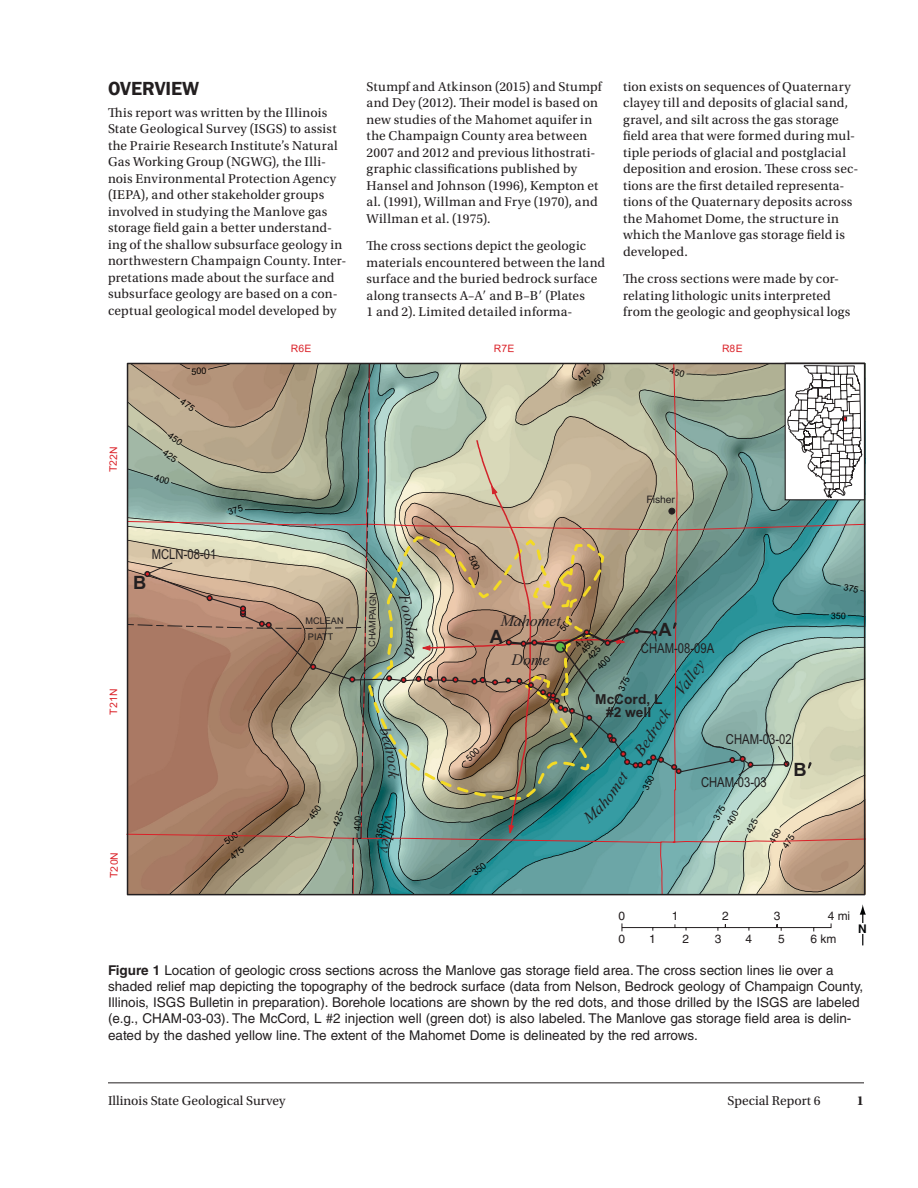
<style>
.page{position:relative;width:918px;height:1188px;background:#fff}
.page>*{position:absolute;margin:0;border:0;box-sizing:border-box;transform-origin:0 0}
.Head_A{font:600 19.5px "Franklin Gothic";color:#231f20}
.t1{font:700 18.3px "Arial";color:#231f20}
.t2{font:italic 16.05px "Times New Roman";color:#231f20}
.t3{font:13.8px "Arial Narrow";color:#231f20}
.t4{font:700 13.8px/13.4px "Arial";color:#231f20;text-align:center}
.body_text{font:13.5px/16.5px "Utopia Std";letter-spacing:.015em;color:#231f20}
.t5{font:13.5px/16.2px "Helvetica LT Std";color:#231f20}
.master_footer_right{font:13.5px "Utopia Std";color:#231f20}
.master_footer_right-2{font:700 13.5px "Utopia Std";color:#231f20}
.t6{font:11.85px/22.8px "Helvetica LT Std";color:#231e1f}
.t7{font:700 11.85px "Helvetica";color:#040607}
.t8{font:10.35px "Arial";color:#db2229}
.t9{font:10.35px "Arial";color:#231f20}
.t10{font:9.15px "Arial";color:#231f20}
.t11{font:9px/17px "Arial";color:#000}
.s1{font-weight:700}
</style>
<div class="page">
<hr style="left:108px;top:1082px;width:756px;height:1px;background:#231f20">
<svg style="left:126px;top:853px;width:740px;height:93px"></svg>
<svg style="left:126px;top:363px;width:244px;height:531px;background:#a79882"></svg>
<svg style="left:621px;top:923px;width:211px;height:9px"></svg>
<hr style="left:862px;top:913px;width:1px;height:32px;background:#010203">
<svg style="left:860px;top:904px;width:6px;height:11px"></svg>
<div style="left:857px;top:923px;width:10px;height:11px;background:#fff"></div>
<svg style="left:146px;top:562px;width:162px;height:214px;background:#ae8870"></svg>
<svg style="left:240px;top:606px;width:6px;height:11px"></svg>
<svg style="left:207px;top:595px;width:6px;height:6px"></svg>
<svg style="left:144px;top:571px;width:6px;height:6px"></svg>
<svg style="left:224px;top:831px;width:21px;height:29px"></svg>
<svg style="left:179px;top:363px;width:27px;height:12px"></svg>
<svg style="left:180px;top:398px;width:15px;height:13px"></svg>
<svg style="left:154px;top:474px;width:16px;height:11px"></svg>
<svg style="left:471px;top:862px;width:16px;height:14px"></svg>
<svg style="left:228px;top:505px;width:15px;height:10px"></svg>
<img style="left:308px;top:363px;width:558px;height:490px">
<p class="Head_A" style="left:108px;top:76px;width:93px">OVERVIEW</p>
<p class="body_text" style="left:108px;top:104px;width:240px">This report was written by the Illinois State Geological Survey (ISGS) to assist the Prairie Research Institute’s Natural Gas Working Group (NGWG), the Illi&shy;nois Environmental Protection Agency (IEPA), and other stakeholder groups involved in studying the Manlove gas storage field gain a better understand&shy;ing of the shallow subsurface geology in northwestern Champaign County. Inter&shy;pretations made about the surface and subsurface geology are based on a con&shy;ceptual geological model developed by</p>
<p class="body_text" style="left:367px;top:78px;width:237px">Stumpf and Atkinson (2015) and Stumpf and Dey (2012). Their model is based on new studies of the Mahomet aquifer in the Champaign County area between 2007 and 2012 and previous lithostrati&shy;graphic classifications published by Hansel and Johnson (1996), Kempton et al. (1991), Willman and Frye (1970), and Willman et al. (1975).</p>
<p class="body_text" style="left:367px;top:238px;width:240px">The cross sections depict the geologic materials encountered between the land surface and the buried bedrock surface along transects A–A and B–B (Plates<br>1 and 2). Limited detailed informa-</p>
<p class="body_text" style="left:623px;top:78px;width:237px">tion exists on sequences of Quaternary clayey till and deposits of glacial sand, gravel, and silt across the gas storage field area that were formed during mul&shy;tiple periods of glacial and postglacial deposition and erosion. These cross sec&shy;tions are the first detailed representa&shy;tions of the Quaternary deposits across the Mahomet Dome, the structure in which the Manlove gas storage field is developed.</p>
<p class="body_text" style="left:623px;top:271px;width:229px">The cross sections were made by cor&shy;relating lithologic units interpreted from the geologic and geophysical logs</p>
<p class="t8" style="left:106px;top:472px;width:28px;rotate:-89deg">T22N</p>
<p class="t11" style="left:179px;top:431px;width:17px;text-indent:-6px;rotate:36deg">450<br>425</p>
<p class="t3" style="left:152px;top:544px;width:66px">MCLN-08-01</p>
<p class="t1" style="left:133px;top:570px;width:15px">B</p>
<p class="t8" style="left:107px;top:715px;width:28px;rotate:-89deg">T21N</p>
<p class="t8" style="left:107px;top:878px;width:28px;rotate:-89deg">T20N</p>
<p class="t10" style="left:306px;top:615px;width:16px">MC</p>
<p class="t10" style="left:331px;top:615px;width:8px">A</p>
<p class="t10" style="left:314px;top:631px;width:10px">IA</p>
<p class="t10" style="left:366px;top:647px;width:56px;rotate:-89deg">CHAMPAIGN</p>
<p class="t9" style="left:647px;top:493px;width:30px;rotate:1deg">Fisher</p>
<p class="t2" style="left:500px;top:610px;width:62px">Mahomet</p>
<p class="t2" style="left:511px;top:649px;width:40px">Dome</p>
<p class="t1" style="left:490px;top:624px;width:15px">A</p>
<p class="t1" style="left:659px;top:617px;width:15px">A</p>
<p class="t3" style="left:641px;top:638px;width:75px">CHAM-08-09A</p>
<p class="t2" style="left:669px;top:687px;width:26px;rotate:-55deg">Vall</p>
<p class="t4" style="left:595px;top:693px;width:69px">McCord, L #2 well</p>
<p class="t2" style="left:628px;top:748px;width:54px;rotate:-56deg">Bedrock</p>
<p class="t3" style="left:726px;top:729px;width:67px">CHAM-03-02</p>
<p class="t3" style="left:701px;top:772px;width:67px">CHAM-03-03</p>
<p class="t1" style="left:793px;top:757px;width:15px">B</p>
<p class="t6" style="left:618px;top:905px;width:8px">0<br>0</p>
<p class="t6" style="left:810px;top:905px;width:41px;text-indent:17px">4 mi<br>6 km</p>
<p class="t6" style="left:672px;top:905px;width:8px">1</p>
<p class="t6" style="left:722px;top:905px;width:8px">2</p>
<p class="t6" style="left:774px;top:905px;width:8px">3</p>
<p class="t6" style="left:649px;top:927px;width:8px">1</p>
<p class="t6" style="left:683px;top:927px;width:8px">2</p>
<p class="t6" style="left:715px;top:927px;width:8px">3</p>
<p class="t6" style="left:746px;top:927px;width:8px">4</p>
<p class="t6" style="left:778px;top:927px;width:8px">5</p>
<p class="t7" style="left:858px;top:921px;width:10px">N</p>
<p class="t5" style="left:108px;top:962px;width:757px"><span class="s1">Figure 1</span> Location of geologic cross sections across the Manlove gas storage field area. The cross section lines lie over a shaded relief map depicting the topography of the bedrock surface (data from Nelson, Bedrock geology of Champaign County, Illinois, ISGS Bulletin in preparation). Borehole locations are shown by the red dots, and those drilled by the ISGS are labeled (e.g., CHAM-03-03). The McCord, L #2 injection well (green dot) is also labeled. The Manlove gas storage field area is delin&shy;eated by the dashed yellow line. The extent of the Mahomet Dome is delineated by the red arrows.</p>
<p class="master_footer_right" style="left:108px;top:1093px;width:179px">Illinois State Geological Survey</p>
<p class="master_footer_right" style="left:728px;top:1093px;width:94px">Special Report 6</p>
<p class="master_footer_right-2" style="left:857px;top:1093px;width:9px">1</p>
</div>
